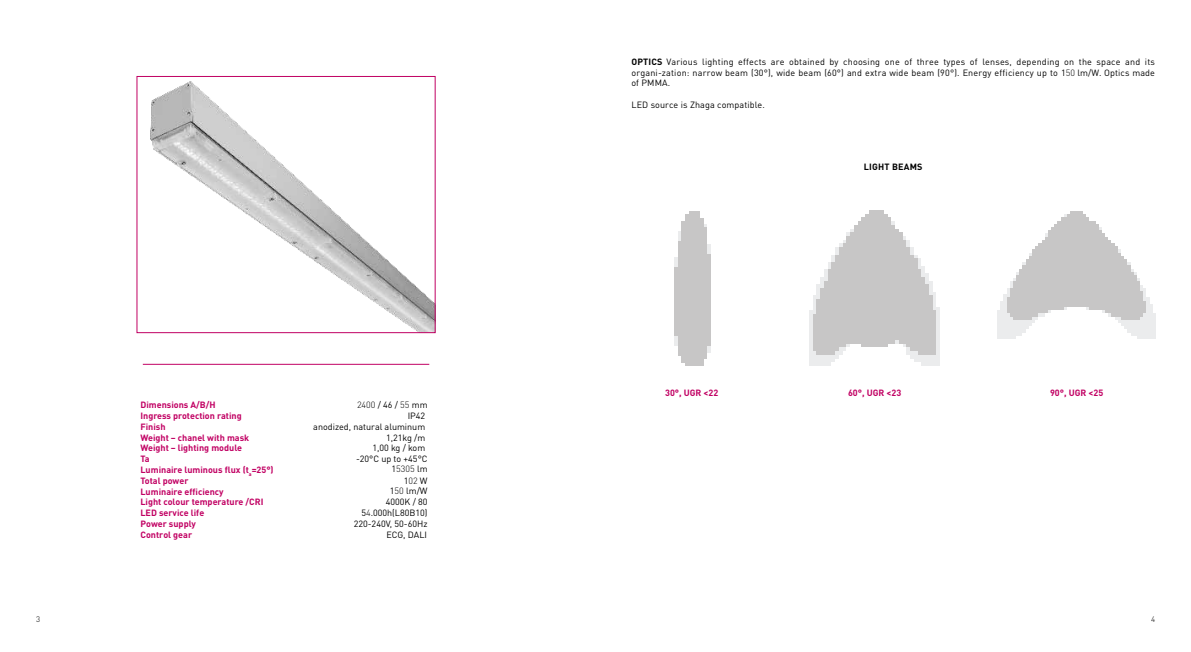
<style>
.page{position:relative;width:1191px;height:652px;background:#fff}
.page>*{position:absolute;margin:0;border:0;box-sizing:border-box;transform-origin:0 0}
.t1{font:9px/10.7px "DIN Pro";color:#000;text-align:right}
.t2{font:700 9px/10.8px "DIN Pro";color:#c10063}
.t3{font:700 9px "DIN Pro";letter-spacing:.02em;color:#000}
.t4{font:300 8px "DIN Pro";color:#000}
.s1{font-weight:700}
.s2{font-weight:300}
</style>
<div class="page">
<img style="left:150px;top:81px;width:283px;height:250px">
<div style="left:137px;top:76px;width:298px;height:257px;border:1px solid #c10063"></div>
<hr style="left:143px;top:364px;width:286px;height:1px;background:#c10063">
<img style="left:675px;top:211px;width:35px;height:155px">
<img style="left:809px;top:210px;width:130px;height:155px">
<img style="left:998px;top:211px;width:157px;height:127px">
<p class="t1" style="left:631px;top:55px;width:525px;text-align:justify"><span class="s1">OPTICS</span> Various lighting effects are obtained by choosing one of three types of lenses, depending on the space and its organi-zation: narrow beam (30°), wide beam (60°) and extra wide beam (90°). Energy efficiency up to 1<span class="s2">50</span> lm/W. Optics made of PMMA.</p>
<p class="t1" style="left:631px;top:98px;width:135px">LED source is Zhaga compatible.</p>
<p class="t3" style="left:864px;top:159px;width:60px">LIGHT BEAMS</p>
<p class="t2" style="left:140px;top:398px;width:135px">Dimensions A/B/H<br>Ingress protection rating<br>Finish<br>Weight – chanel with mask<br>Weight – lighting module<br>Ta<br>Luminaire luminous flux (t<sub>a</sub>=25°)<br>Total power<br>Luminaire efficiency<br>Light colour temperature /CRI<br>LED service life<br>Power supply<br>Control gear</p>
<p class="t1" style="left:313px;top:399px;width:116px"><span class="s2">2400</span> / 46 / <span class="s2">55</span> mm<br>IP42<br>anodized, natural aluminum<br>1,21kg /m<br>1,00 kg / kom<br>-20°C up to +45°C<br>1<span class="s2">5305</span> lm</p>
<p class="t1" style="left:361px;top:474px;width:68px">1<span class="s2">02</span> W<br>1<span class="s2">50</span> lm/W<br>4000K / 80<br>5<span class="s2">4</span>.000h(L80B10)</p>
<p class="t1" style="left:354px;top:517px;width:75px;line-height:11.4px">220-240V, 50-60Hz<br>ECG, DALI</p>
<p class="t2" style="left:665px;top:387px;width:55px">30°, UGR &lt;22</p>
<p class="t2" style="left:848px;top:387px;width:55px">60°, UGR &lt;23</p>
<p class="t2" style="left:1050px;top:387px;width:55px">90°, UGR &lt;25</p>
<p class="t4" style="left:36px;top:613px;width:6px">3</p>
<p class="t4" style="left:1151px;top:613px;width:6px">4</p>
</div>
